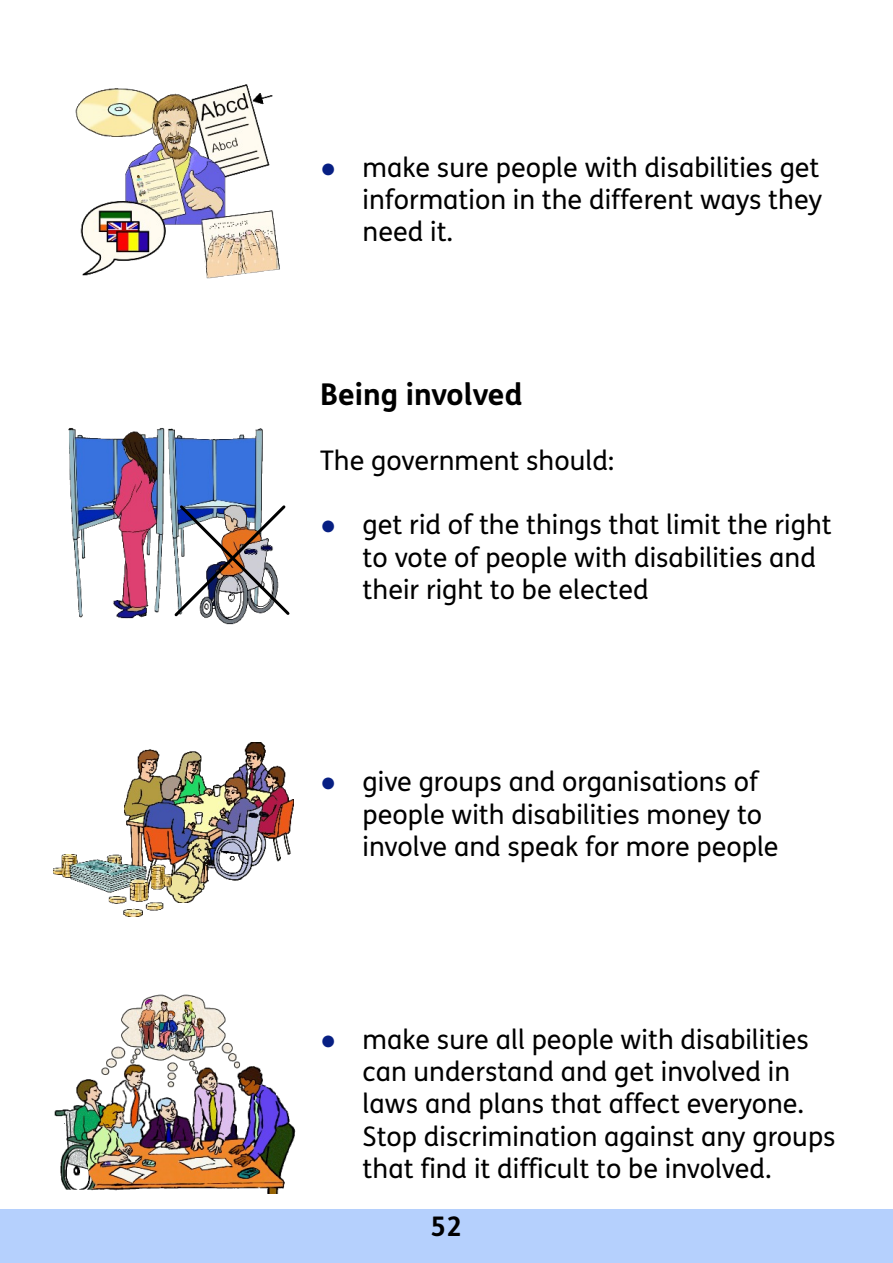
<style>
.page{position:relative;width:893px;height:1263px;background:#fff}
.page>*{position:absolute;margin:0;border:0;box-sizing:border-box;transform-origin:0 0}
.t1{font:700 30px "FS Me";color:#000}
.t2{font:27px/32.4px "FS Me";color:#000}
.t3{font:700 27px "FS Me";color:#000}
.s1{font-family:"Times New Roman";color:#071f83}
</style>
<div class="page">
<div style="left:0;top:1209px;width:893px;height:54px;background:#b5d0fd"></div>
<img style="left:75px;top:84px;width:205px;height:195px">
<img style="left:198px;top:428px;width:65px;height:75px">
<img style="left:199px;top:502px;width:64px;height:123px">
<img style="left:68px;top:428px;width:130px;height:191px">
<img style="left:172px;top:503px;width:118px;height:116px">
<img style="left:125px;top:743px;width:169px;height:160px">
<img style="left:54px;top:854px;width:117px;height:62px">
<img style="left:55px;top:995px;width:241px;height:199px">
<p class="t2" style="left:363px;top:154px;width:461px;text-align:justify;text-indent:-43px"><span class="s1">●</span> make sure people with disabilities get information in the different ways they need it.</p>
<h1 class="t1" style="left:320px;top:382px;width:204px">Being involved</h1>
<p class="t2" style="left:320px;top:447px;width:296px">The government should:</p>
<p class="t2" style="left:363px;top:511px;width:471px;text-indent:-43px"><span class="s1">●</span> get rid of the things that limit the right to vote of people with disabilities and their right to be elected</p>
<p class="t2" style="left:363px;top:768px;width:417px;text-indent:-43px"><span class="s1">●</span> give groups and organisations of people with disabilities money to involve and speak for more people</p>
<p class="t2" style="left:363px;top:1026px;width:474px;text-indent:-43px"><span class="s1">●</span> make sure all people with disabilities can understand and get involved in laws and plans that affect everyone.<br>Stop discrimination against any groups that find it difficult to be involved.</p>
<p class="t3" style="left:431px;top:1216px;width:33px">52</p>
</div>
